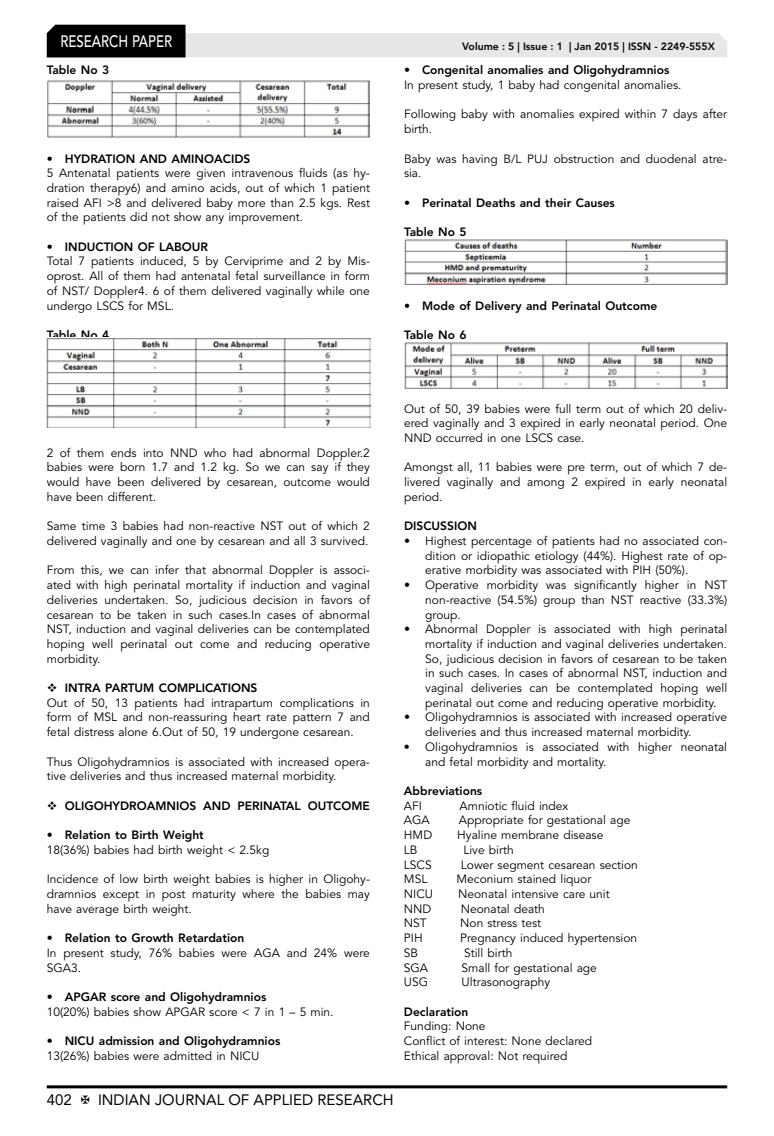
<style>
.page{position:relative;width:774px;height:1136px;background:#fff}
.page>*{position:absolute;margin:0;border:0;box-sizing:border-box;transform-origin:0 0}
.t1{font:500 16.5px "Avenir LT Std";color:#fff;scale:.8 1}
.t2{font:15px "Avenir LT Std";color:#000}
.t3{font:12px/14.7px "Avenir LT Std";color:#000;text-align:justify}
.t4{font:800 12px "Avenir LT Std";color:#000}
.t5{font:800 10.5px "Avenir LT Std";color:#000}
.s1{font-weight:800}
</style>
<div class="page">
<hr style="left:47px;top:1085px;width:680px;height:3px;background:#000">
<svg style="left:47px;top:25px;width:680px;height:32px"></svg>
<img style="left:47px;top:80px;width:323px;height:58px">
<img style="left:47px;top:338px;width:323px;height:89px">
<img style="left:404px;top:239px;width:323px;height:46px">
<img style="left:404px;top:342px;width:323px;height:47px">
<h1 class="t1" style="left:60px;top:32px;width:139px">RESEARCH PAPER</h1>
<p class="t4" style="left:47px;top:63px;width:64px">Table No 3</p>
<p class="t4" style="left:47px;top:151px;width:205px">• HYDRATION AND AMINOACIDS</p>
<p class="t3" style="left:47px;top:166px;width:325px">5 Antenatal patients were given intravenous fluids (as hy&shy;dration therapy6) and amino acids, out of which 1 patient raised AFI &gt;8 and delivered baby more than 2.5 kgs. Rest of the patients did not show any improvement.</p>
<p class="t4" style="left:47px;top:239px;width:163px">• INDUCTION OF LABOUR</p>
<p class="t3" style="left:47px;top:254px;width:325px">Total 7 patients induced, 5 by Cerviprime and 2 by Mis&shy;oprost. All of them had antenatal fetal surveillance in form of NST/ Doppler4. 6 of them delivered vaginally while one undergo LSCS for MSL.</p>
<p class="t4" style="left:47px;top:328px;width:64px">Table No 4</p>
<p class="t5" style="left:462px;top:41px;width:254px">Volume : 5 | Issue : 1 | Jan 2015 | ISSN - 2249-555X</p>
<p class="t4" style="left:404px;top:63px;width:267px">• Congenital anomalies and Oligohydramnios</p>
<p class="t3" style="left:404px;top:78px;width:279px">In present study, 1 baby had congenital anomalies.</p>
<p class="t3" style="left:404px;top:107px;width:325px">Following baby with anomalies expired within 7 days after birth.</p>
<p class="t3" style="left:404px;top:151px;width:325px">Baby was having B/L PUJ obstruction and duodenal atre&shy;sia.</p>
<p class="t4" style="left:404px;top:195px;width:212px">• Perinatal Deaths and their Causes</p>
<p class="t4" style="left:404px;top:225px;width:64px">Table No 5</p>
<p class="t4" style="left:404px;top:298px;width:255px">• Mode of Delivery and Perinatal Outcome</p>
<p class="t4" style="left:404px;top:328px;width:64px">Table No 6</p>
<p class="t3" style="left:47px;top:445px;width:325px">2 of them ends into NND who had abnormal Doppler.2 babies were born 1.7 and 1.2 kg. So we can say if they would have been delivered by cesarean, outcome would have been different.</p>
<p class="t3" style="left:47px;top:519px;width:325px">Same time 3 babies had non-reactive NST out of which 2 delivered vaginally and one by cesarean and all 3 survived.</p>
<p class="t3" style="left:47px;top:563px;width:325px">From this, we can infer that abnormal Doppler is associ&shy;ated with high perinatal mortality if induction and vaginal deliveries undertaken. So, judicious decision in favors of cesarean to be taken in such cases.In cases of abnormal NST, induction and vaginal deliveries can be contemplated hoping well perinatal out come and reducing operative morbidity.</p>
<p class="t3" style="left:47px;top:680px;width:325px;text-align:left">❖ <span class="s1">INTRA PARTUM COMPLICATIONS<br></span>Out of 50, 13 patients had intrapartum complications in form of MSL and non-reassuring heart rate pattern 7 and fetal distress alone 6.Out of 50, 19 undergone cesarean.</p>
<p class="t3" style="left:47px;top:754px;width:325px">Thus Oligohydramnios is associated with increased opera&shy;tive deliveries and thus increased maternal morbidity.</p>
<p class="t4" style="left:47px;top:798px;width:325px">❖ OLIGOHYDROAMNIOS AND PERINATAL OUTCOME</p>
<p class="t4" style="left:47px;top:827px;width:159px">• Relation to Birth Weight</p>
<p class="t3" style="left:47px;top:842px;width:224px">18(36%) babies had birth weight &lt; 2.5kg</p>
<p class="t3" style="left:47px;top:872px;width:325px">Incidence of low birth weight babies is higher in Oligohy&shy;dramnios except in post maturity where the babies may have average birth weight.</p>
<p class="t4" style="left:47px;top:930px;width:199px">• Relation to Growth Retardation</p>
<p class="t3" style="left:47px;top:945px;width:325px">In present study, 76% babies were AGA and 24% were<br>SGA3.</p>
<p class="t4" style="left:47px;top:989px;width:221px">• APGAR score and Oligohydramnios</p>
<p class="t3" style="left:47px;top:1004px;width:288px">10(20%) babies show APGAR score &lt; 7 in 1 – 5 min.</p>
<p class="t4" style="left:47px;top:1033px;width:235px">• NICU admission and Oligohydramnios</p>
<p class="t3" style="left:47px;top:1048px;width:214px">13(26%) babies were admitted in NICU</p>
<p class="t3" style="left:404px;top:401px;width:325px">Out of 50, 39 babies were full term out of which 20 deliv&shy;ered vaginally and 3 expired in early neonatal period. One NND occurred in one LSCS case.</p>
<p class="t3" style="left:404px;top:460px;width:325px">Amongst all, 11 babies were pre term, out of which 7 de&shy;livered vaginally and among 2 expired in early neonatal period.</p>
<p class="t4" style="left:404px;top:519px;width:74px">DISCUSSION</p>
<p class="t3" style="left:425px;top:533px;width:303px;text-indent:-21px">• Highest percentage of patients had no associated con&shy;dition or idiopathic etiology (44%). Highest rate of op&shy;erative morbidity was associated with PIH (50%).</p>
<p class="t3" style="left:425px;top:578px;width:303px;text-indent:-21px">• Operative morbidity was significantly higher in NST non-reactive (54.5%) group than NST reactive (33.3%) group.</p>
<p class="t3" style="left:425px;top:622px;width:303px;text-indent:-21px">• Abnormal Doppler is associated with high perinatal mortality if induction and vaginal deliveries undertaken.<br>So, judicious decision in favors of cesarean to be taken in such cases. In cases of abnormal NST, induction and vaginal deliveries can be contemplated hoping well perinatal out come and reducing operative morbidity.</p>
<p class="t3" style="left:425px;top:710px;width:303px;text-indent:-21px">• Oligohydramnios is associated with increased operative deliveries and thus increased maternal morbidity.</p>
<p class="t3" style="left:425px;top:739px;width:303px;text-indent:-21px">• Oligohydramnios is associated with higher neonatal and fetal morbidity and mortality.</p>
<p class="t4" style="left:404px;top:783px;width:80px">Abbreviations</p>
<p class="t3" style="left:404px;top:798px;width:20px">AFI</p>
<p class="t3" style="left:460px;top:798px;width:110px">Amniotic fluid index</p>
<p class="t3" style="left:404px;top:813px;width:27px">AGA</p>
<p class="t3" style="left:459px;top:813px;width:173px">Appropriate for gestational age</p>
<p class="t3" style="left:404px;top:827px;width:30px">HMD</p>
<p class="t3" style="left:457px;top:827px;width:148px">Hyaline membrane disease</p>
<p class="t3" style="left:404px;top:842px;width:15px">LB</p>
<p class="t3" style="left:463px;top:842px;width:52px">Live birth</p>
<p class="t3" style="left:404px;top:857px;width:29px">LSCS</p>
<p class="t3" style="left:461px;top:857px;width:178px">Lower segment cesarean section</p>
<p class="t3" style="left:404px;top:872px;width:25px">MSL</p>
<p class="t3" style="left:456px;top:872px;width:136px">Meconium stained liquor</p>
<p class="t3" style="left:404px;top:886px;width:31px">NICU</p>
<p class="t3" style="left:458px;top:886px;width:153px">Neonatal intensive care unit</p>
<p class="t3" style="left:404px;top:901px;width:29px">NND</p>
<p class="t3" style="left:461px;top:901px;width:86px">Neonatal death</p>
<p class="t3" style="left:404px;top:916px;width:24px">NST</p>
<p class="t3" style="left:460px;top:916px;width:82px">Non stress test</p>
<p class="t3" style="left:404px;top:930px;width:20px">PIH</p>
<p class="t3" style="left:460px;top:930px;width:179px">Pregnancy induced hypertension</p>
<p class="t3" style="left:404px;top:945px;width:16px">SB</p>
<p class="t3" style="left:464px;top:945px;width:50px">Still birth</p>
<p class="t3" style="left:404px;top:960px;width:26px">SGA</p>
<p class="t3" style="left:462px;top:960px;width:137px">Small for gestational age</p>
<p class="t3" style="left:404px;top:974px;width:26px">USG</p>
<p class="t3" style="left:462px;top:974px;width:90px">Ultrasonography</p>
<p class="t4" style="left:404px;top:1004px;width:66px">Declaration</p>
<p class="t3" style="left:404px;top:1019px;width:190px;text-align:left">Funding: None<br>Conflict of interest: None declared<br>Ethical approval: Not required</p>
<p class="t2" style="left:47px;top:1090px;width:27px">402</p>
<p class="t2" style="left:98px;top:1090px;width:297px">INDIAN JOURNAL OF APPLIED RESEARCH</p>
</div>
